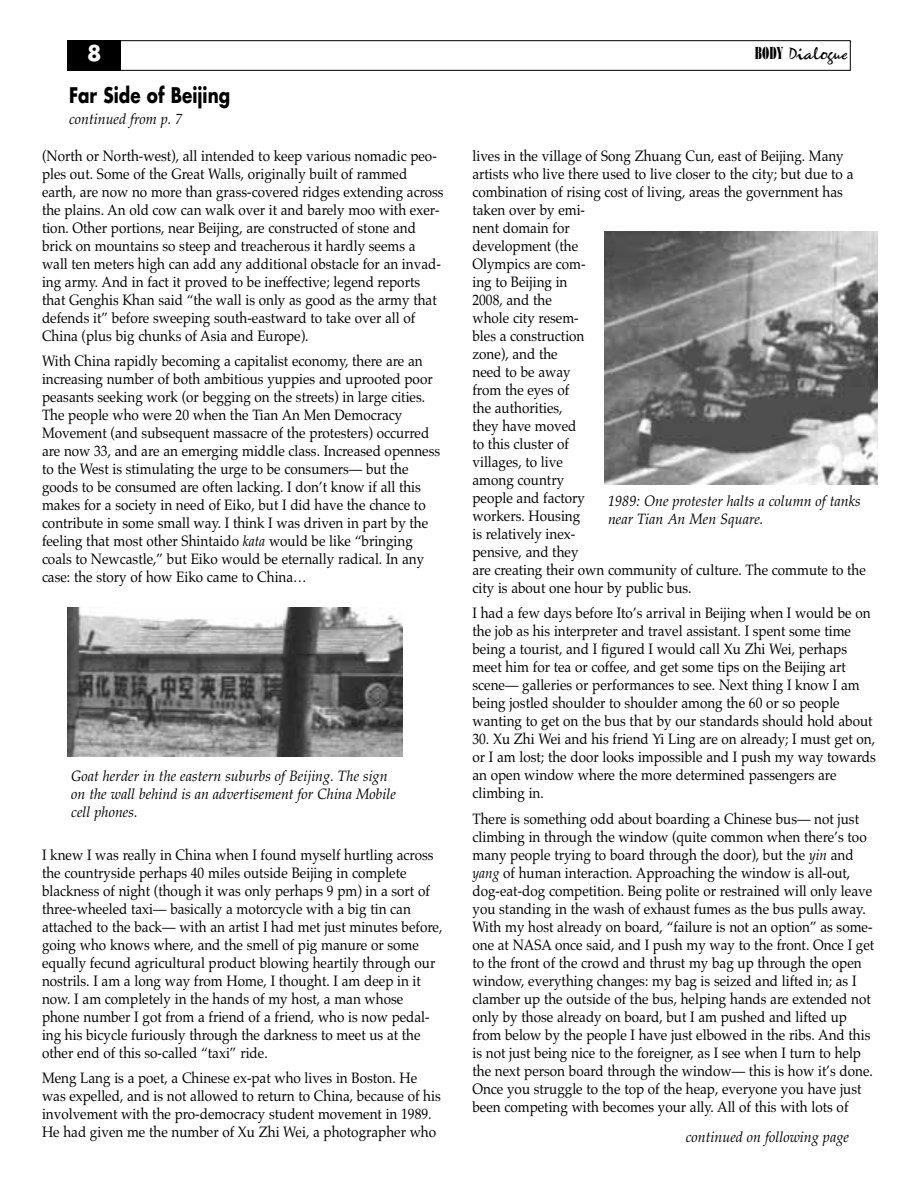
<style>
.page{position:relative;width:918px;height:1188px;background:#fff}
.page>*{position:absolute;margin:0;border:0;box-sizing:border-box;transform-origin:0 0}
.t1{font:700 21px "Futura";color:#000;scale:.8 1}
.t2{font:700 21px "Futura";color:#fff}
.t3{font:18px "Zephyr Script";color:#000}
.t4{font:15px/18px "Palatino";color:#000;scale:.9 1}
.t5{font:italic 15px/18.3px "Palatino";color:#000;scale:.95 1}
.s1{font-family:"Bodoni";font-stretch:ultra-condensed}
.s2{font-style:italic}
</style>
<div class="page">
<div style="left:67px;top:40px;width:783px;height:31px;border:1px solid #000"></div>
<div style="left:68px;top:40px;width:54px;height:31px;background:#000"></div>
<img style="left:68px;top:608px;width:334px;height:148px">
<img style="left:604px;top:231px;width:274px;height:254px">
<h1 class="t2" style="left:87px;top:43px;width:16px">8</h1>
<p class="t3" style="left:755px;top:46px;width:94px"><span class="s1">BODY</span> Dialogue</p>
<h1 class="t1" style="left:69px;top:85px;width:203px">Far Side of Beijing</h1>
<p class="t5" style="left:69px;top:111px;width:121px">continued from p. 7</p>
<p class="t4" style="left:42px;top:149px;width:448px">(North or North-west), all intended to keep various nomadic peo&shy;ples out. Some of the Great Walls, originally built of rammed earth, are now no more than grass-covered ridges extending across the plains. An old cow can walk over it and barely moo with exer&shy;tion. Other portions, near Beijing, are constructed of stone and brick on mountains so steep and treacherous it hardly seems a wall ten meters high can add any additional obstacle for an invad&shy;ing army. And in fact it proved to be ineffective; legend reports that Genghis Khan said “the wall is only as good as the army that defends it” before sweeping south-eastward to take over all of China (plus big chunks of Asia and Europe).</p>
<p class="t4" style="left:42px;top:354px;width:444px">With China rapidly becoming a capitalist economy, there are an increasing number of both ambitious yuppies and uprooted poor peasants seeking work (or begging on the streets) in large cities.<br>The people who were 20 when the Tian An Men Democracy Movement (and subsequent massacre of the protesters) occurred are now 33, and are an emerging middle class. Increased openness to the West is stimulating the urge to be consumers— but the goods to be consumed are often lacking. I don’t know if all this makes for a society in need of Eiko, but I did have the chance to contribute in some small way. I think I was driven in part by the feeling that most other Shintaido <span class="s2">kata</span> would be like “bringing coals to Newcastle,” but Eiko would be eternally radical. In any case: the story of how Eiko came to China…</p>
<p class="t5" style="left:71px;top:768px;width:343px">Goat herder in the eastern suburbs of Beijing. The sign on the wall behind is an advertisement for China Mobile cell phones.</p>
<p class="t4" style="left:42px;top:848px;width:446px">I knew I was really in China when I found myself hurtling across the countryside perhaps 40 miles outside Beijing in complete blackness of night (though it was only perhaps 9 pm) in a sort of three-wheeled taxi— basically a motorcycle with a big tin can attached to the back— with an artist I had met just minutes before, going who knows where, and the smell of pig manure or some equally fecund agricultural product blowing heartily through our nostrils. I am a long way from Home, I thought. I am deep in it now. I am completely in the hands of my host, a man whose phone number I got from a friend of a friend, who is now pedal&shy;ing his bicycle furiously through the darkness to meet us at the other end of this so-called “taxi” ride.</p>
<p class="t4" style="left:42px;top:1071px;width:445px">Meng Lang is a poet, a Chinese ex-pat who lives in Boston. He was expelled, and is not allowed to return to China, because of his involvement with the pro-democracy student movement in 1989.<br>He had given me the number of Xu Zhi Wei, a photographer who</p>
<p class="t4" style="left:472px;top:149px;width:439px">lives in the village of Song Zhuang Cun, east of Beijing. Many artists who live there used to live closer to the city; but due to a combination of rising cost of living, areas the government has taken over by emi-<br>nent domain for<br>development (the<br>Olympics are com-<br>ing to Beijing in<br>2008, and the<br>whole city resem-<br>bles a construction<br>zone), and the<br>need to be away<br>from the eyes of<br>the authorities,<br>they have moved<br>to this cluster of<br>villages, to live<br>among country<br>people and factory<br>workers. Housing<br>is relatively inex-<br>pensive, and they<br>are creating their own community of culture. The commute to the city is about one hour by public bus.</p>
<p class="t4" style="left:472px;top:606px;width:446px">I had a few days before Ito’s arrival in Beijing when I would be on the job as his interpreter and travel assistant. I spent some time being a tourist, and I figured I would call Xu Zhi Wei, perhaps meet him for tea or coffee, and get some tips on the Beijing art scene— galleries or performances to see. Next thing I know I am being jostled shoulder to shoulder among the 60 or so people wanting to get on the bus that by our standards should hold about</p>
<p class="t4" style="left:472px;top:732px;width:450px">30. Xu Zhi Wei and his friend Yi Ling are on already; I must get on, or I am lost; the door looks impossible and I push my way towards an open window where the more determined passengers are climbing in.</p>
<p class="t4" style="left:472px;top:812px;width:448px">There is something odd about boarding a Chinese bus— not just climbing in through the window (quite common when there’s too many people trying to board through the door), but the <span class="s2">yin</span> and <span class="s2">yang</span> of human interaction. Approaching the window is all-out, dog-eat-dog competition. Being polite or restrained will only leave you standing in the wash of exhaust fumes as the bus pulls away.<br>With my host already on board, “failure is not an option” as some&shy;one at NASA once said, and I push my way to the front. Once I get to the front of the crowd and thrust my bag up through the open window, everything changes: my bag is seized and lifted in; as I clamber up the outside of the bus, helping hands are extended not only by those already on board, but I am pushed and lifted up from below by the people I have just elbowed in the ribs. And this is not just being nice to the foreigner, as I see when I turn to help the next person board through the window— this is how it’s done.<br>Once you struggle to the top of the heap, everyone you have just been competing with becomes your ally. All of this with lots of</p>
<p class="t5" style="left:608px;top:493px;width:267px">1989: One protester halts a column of tanks near Tian An Men Square.</p>
<p class="t5" style="left:686px;top:1129px;width:173px">continued on following page</p>
</div>
